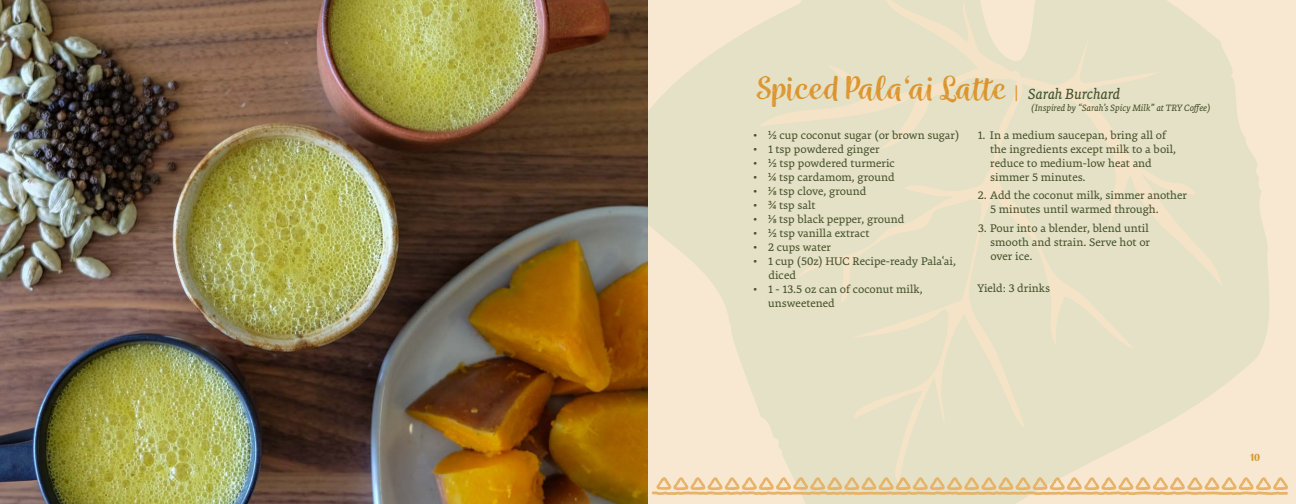
<style>
.page{position:relative;width:1296px;height:504px;background:#fff}
.page>*{position:absolute;margin:0;border:0;box-sizing:border-box;transform-origin:0 0}
.t1{font:38px "Wreath Hal Med";letter-spacing:.015em;color:#dc9229}
.t2{font:12px/14px "Premiera";color:#44502a}
.t3{font:700 12px "Wreath";color:#dc9229}
.t4{font:italic 10px "Premiera";color:#44502a}
.s1{font-family:"Premiera";font-size:15px}
.s2{font-family:"Premiera";font-style:italic;font-size:16px;color:#44502a}
</style>
<div class="page">
<div style="left:648px;top:0;width:648px;height:504px;background:#f8e8d2"></div>
<svg style="left:648px;top:25px;width:622px;height:479px"></svg>
<svg style="left:759px;top:0;width:463px;height:477px;background:#e6e1c6"></svg>
<svg style="left:652px;top:477px;width:636px;height:18px"></svg>
<img style="left:0;top:0;width:648px;height:504px">
<p class="t1" style="left:755px;top:63px;width:367px">Spiced Pala‘ai Latte <span class="s1">|</span> <span class="s2">Sarah Burchard</span></p>
<p class="t4" style="left:1031px;top:101px;width:181px">(Inspired by “Sarah’s Spicy Milk” at TRY Coffee)</p>
<p class="t2" style="left:753px;top:128px;width:10px">• 1/2</p>
<p class="t2" style="left:780px;top:128px;width:181px">cup coconut sugar (or brown sugar)</p>
<p class="t2" style="left:753px;top:142px;width:128px">• 1 tsp powdered ginger</p>
<p class="t2" style="left:753px;top:156px;width:10px">• 1/2</p>
<p class="t2" style="left:780px;top:156px;width:117px">tsp powdered turmeric</p>
<p class="t2" style="left:753px;top:170px;width:143px">• ¼ tsp cardamom, ground</p>
<p class="t2" style="left:753px;top:184px;width:115px">• 1∕8 tsp clove, ground</p>
<p class="t2" style="left:753px;top:198px;width:64px">• ¾ tsp salt</p>
<p class="t2" style="left:753px;top:212px;width:153px">• 1∕8 tsp black pepper, ground</p>
<p class="t2" style="left:753px;top:226px;width:118px">• ½ tsp vanilla extract</p>
<p class="t2" style="left:753px;top:240px;width:79px">• 2 cups water</p>
<p class="t2" style="left:768px;top:254px;width:189px;text-indent:-15px">• 1 cup (50z) HUC Recipe-ready Pala‘ai, diced</p>
<p class="t2" style="left:768px;top:282px;width:156px;text-indent:-15px">• 1 - 13.5 oz can of coconut milk, unsweetened</p>
<p class="t2" style="left:990px;top:128px;width:187px;text-indent:-12px">1. In a medium saucepan, bring all of the ingredients except milk to a boil, reduce to medium-low heat and simmer 5 minutes.</p>
<p class="t2" style="left:990px;top:188px;width:199px;text-indent:-12px">2. Add the coconut milk, simmer another<br>5 minutes until warmed through.</p>
<p class="t2" style="left:990px;top:221px;width:161px;text-align:justify;text-indent:-12px">3. Pour into a blender, blend until smooth and strain. Serve hot or over ice.</p>
<p class="t2" style="left:978px;top:281px;width:74px">Yield: 3 drinks</p>
<p class="t3" style="left:1250px;top:450px;width:11px">10</p>
</div>
